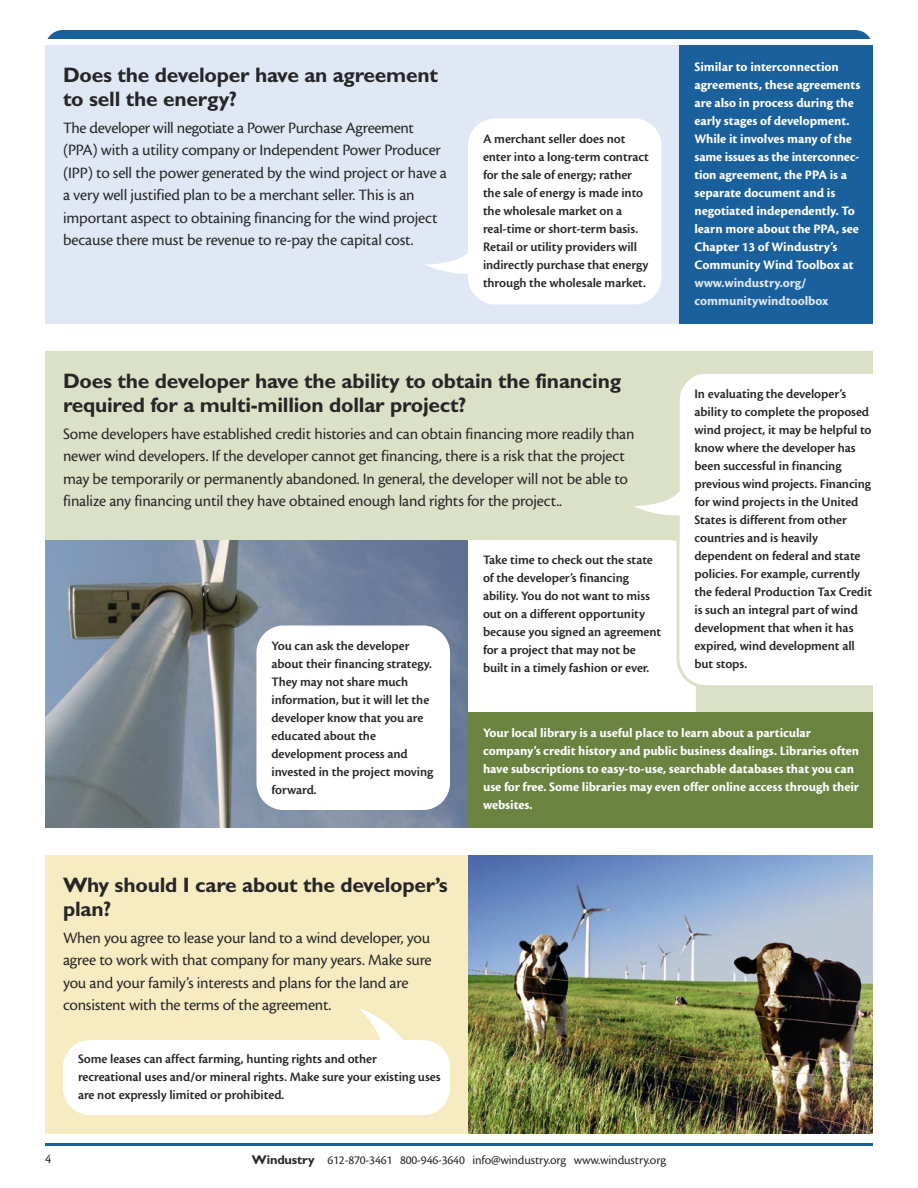
<style>
.page{position:relative;width:918px;height:1188px;background:#fff}
.page>*{position:absolute;margin:0;border:0;box-sizing:border-box;transform-origin:0 0}
.t1{font:700 21px/24px "Gill Sans";letter-spacing:-.01em;color:#272627}
.t2{font:16.5px/22.5px "Cronos MM 408 11";letter-spacing:-.01em;color:#272627}
.t3{font:13.5px/18px "Cronos MM 574 11";letter-spacing:-.005em;color:#272627}
.t4{font:13.5px/18px "Cronos MM 700 11";letter-spacing:-.005em;color:#fff}
.t5{font:13.5px/18px "Cronos MM 700 11";letter-spacing:-.005em;color:#dfe8f4}
.t6{font:13.5px "Cronos MM 408 11";color:#272627}
.t7{font:12.75px "Cronos MM 408 11";letter-spacing:-.01em;color:#272627}
.s1{font-family:"Gill Sans";font-weight:700}
</style>
<div class="page">
<div style="left:45px;top:30px;width:828px;height:60px;background:#1a609d;border-radius:18px"></div>
<div style="left:45px;top:39px;width:828px;height:6px;background:#fff"></div>
<div style="left:45px;top:351px;width:828px;height:477px;background:#dbe1c7"></div>
<div style="left:45px;top:855px;width:828px;height:279px;background:#f7ebc1"></div>
<img style="left:468px;top:855px;width:405px;height:279px">
<div style="left:63px;top:1040px;width:387px;height:75px;background:#fff;border-radius:27px"></div>
<svg style="left:359px;top:1008px;width:44px;height:32px"></svg>
<div style="left:427px;top:540px;width:269px;height:202px;background:#fff;border-radius:27px"></div>
<div style="left:676px;top:373px;width:197px;height:314px;background:#fff"></div>
<svg style="left:633px;top:490px;width:61px;height:31px"></svg>
<hr style="left:45px;top:1143px;width:828px;height:3px;background:#1a609d">
<div style="left:45px;top:45px;width:828px;height:279px;background:#dfe8f4"></div>
<svg style="left:425px;top:253px;width:43px;height:21px"></svg>
<div style="left:468px;top:118px;width:194px;height:186px;background:#fff;border-radius:27px"></div>
<div style="left:680px;top:45px;width:193px;height:279px;background:#1a609d"></div>
<div style="left:468px;top:712px;width:405px;height:116px;background:#6a8341"></div>
<img style="left:45px;top:540px;width:423px;height:288px">
<div style="left:256px;top:626px;width:194px;height:184px;background:#fff;border-radius:27px"></div>
<h1 class="t1" style="left:63px;top:65px;width:377px">Does the developer have an agreement to sell the energy?</h1>
<p class="t2" style="left:63px;top:118px;width:386px">The developer will negotiate a Power Purchase Agreement (PPA) with a utility company or Independent Power Producer (IPP) to sell the power generated by the wind project or have a a very well justified plan to be a merchant seller. This is an important aspect to obtaining financing for the wind project because there must be revenue to re-pay the capital cost.</p>
<p class="t3" style="left:483px;top:131px;width:168px">A merchant seller does not enter into a long-term contract for the sale of energy; rather the sale of energy is made into the wholesale market on a real-time or short-term basis.<br>Retail or utility providers will indirectly purchase that energy through the wholesale market.</p>
<p class="t4" style="left:694px;top:59px;width:168px">Similar to interconnection agreements, these agreements are also in process during the early stages of development.<br>While it involves many of the same issues as the interconnec&shy;tion agreement, the PPA is a separate document and is negotiated independently. To learn more about the PPA, see<br>Chapter 13 of Windustry’s<br>Community Wind Toolbox at</p>
<p class="t5" style="left:694px;top:275px;width:135px">www.windustry.org/ communitywindtoolbox</p>
<h1 class="t1" style="left:63px;top:371px;width:560px">Does the developer have the ability to obtain the financing required for a multi-million dollar project?</h1>
<p class="t2" style="left:63px;top:424px;width:573px">Some developers have established credit histories and can obtain financing more readily than newer wind developers. If the developer cannot get financing, there is a risk that the project may be temporarily or permanently abandoned. In general, the developer will not be able to finalize any financing until they have obtained enough land rights for the project..</p>
<p class="t3" style="left:694px;top:386px;width:179px">In evaluating the developer’s ability to complete the proposed wind project, it may be helpful to know where the developer has been successful in financing previous wind projects. Financing for wind projects in the United<br>States is different from other countries and is heavily dependent on federal and state policies. For example, currently the federal Production Tax Credit is such an integral part of wind development that when it has expired, wind development all but stops.</p>
<p class="t3" style="left:483px;top:552px;width:180px">Take time to check out the state of the developer’s financing ability. You do not want to miss out on a different opportunity because you signed an agreement for a project that may not be built in a timely fashion or ever.</p>
<p class="t3" style="left:272px;top:638px;width:163px">You can ask the developer about their financing strategy.<br>They may not share much information, but it will let the developer know that you are educated about the development process and invested in the project moving forward.</p>
<p class="t4" style="left:483px;top:724px;width:378px">Your local library is a useful place to learn about a particular company’s credit history and public business dealings. Libraries often have subscriptions to easy-to-use, searchable databases that you can use for free. Some libraries may even offer online access through their websites.</p>
<h1 class="t1" style="left:63px;top:875px;width:386px">Why should I care about the developer’s plan?</h1>
<p class="t2" style="left:63px;top:928px;width:370px">When you agree to lease your land to a wind developer, you agree to work with that company for many years. Make sure you and your family’s interests and plans for the land are consistent with the terms of the agreement.</p>
<p class="t3" style="left:78px;top:1051px;width:364px">Some leases can affect farming, hunting rights and other recreational uses and/or mineral rights. Make sure your existing uses are not expressly limited or prohibited.</p>
<p class="t6" style="left:45px;top:1154px;width:8px">4</p>
<p class="t7" style="left:252px;top:1155px;width:416px"><span class="s1">Windustry</span> 612-870-3461 800-946-3640 info@windustry.org www.windustry.org</p>
</div>
